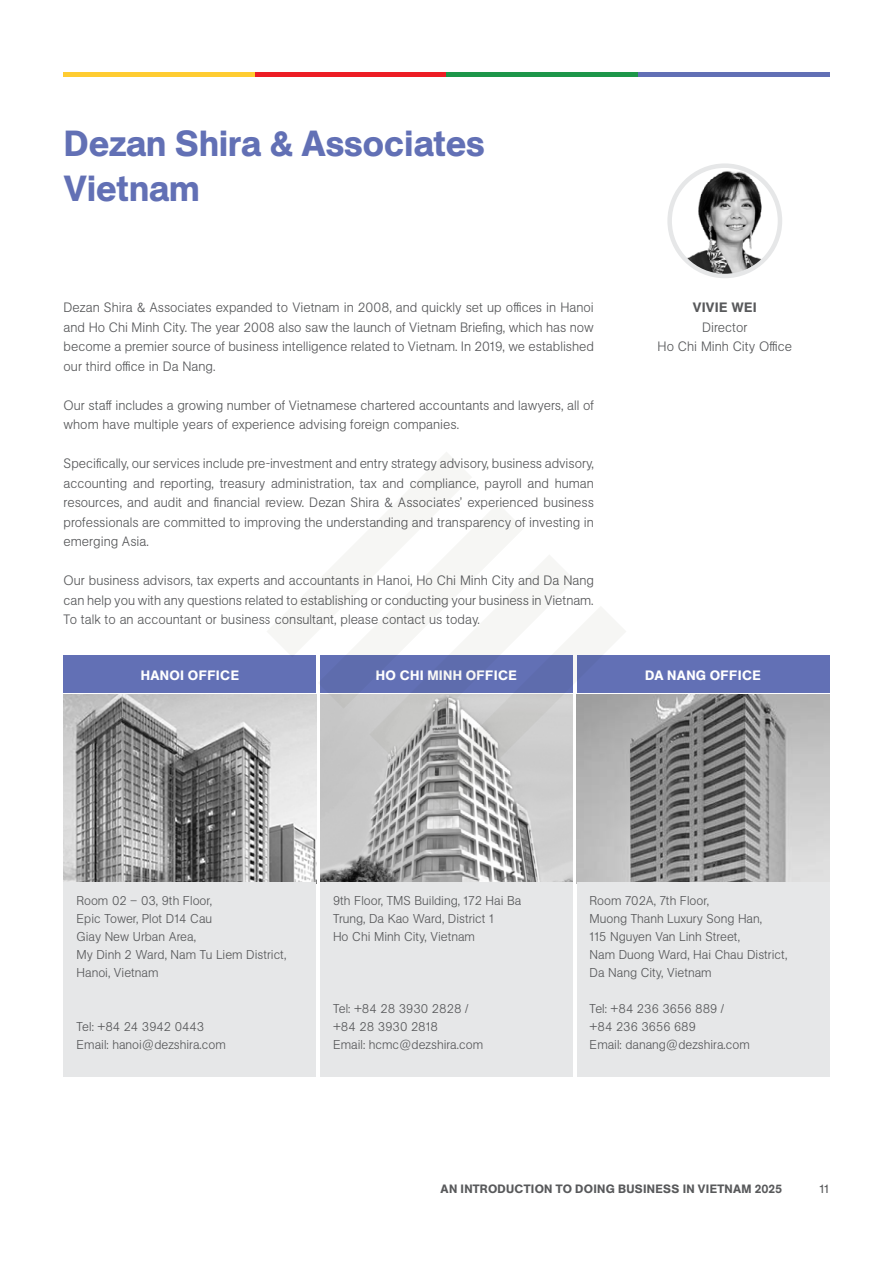
<style>
.page{position:relative;width:893px;height:1263px;background:#fff}
.page>*{position:absolute;margin:0;border:0;box-sizing:border-box;transform-origin:0 0}
.t1{font:500 36px/45px "Unlimited Sans";color:#6270b5}
.t2{font:300 13.5px/19.5px "Unlimited Sans";color:#58595b;text-align:justify}
.t3{font:500 13.5px "Unlimited Sans";letter-spacing:.025em;color:#fff}
.t4{font:500 13.5px "Unlimited Sans";letter-spacing:.025em;color:#58595b}
.t5{font:300 12.75px/18px "Unlimited Sans";color:#58595b}
.t6{font:500 12px "Unlimited Sans";letter-spacing:.025em;color:#58595b}
.t7{font:12px "Unlimited Sans";color:#58595b}
</style>
<div class="page">
<div style="left:64px;top:72px;width:191px;height:5px;background:#ffcc31"></div>
<div style="left:255px;top:72px;width:191px;height:5px;background:#ed1d24"></div>
<div style="left:446px;top:72px;width:192px;height:5px;background:#1d9649"></div>
<div style="left:638px;top:72px;width:191px;height:5px;background:#6270b5"></div>
<img style="left:320px;top:811px;width:253px;height:72px">
<img style="left:577px;top:694px;width:252px;height:189px">
<div style="left:577px;top:656px;width:252px;height:37px;background:#6270b5"></div>
<img style="left:64px;top:694px;width:252px;height:189px">
<div style="left:64px;top:656px;width:252px;height:37px;background:#6270b5"></div>
<div style="left:320px;top:883px;width:253px;height:194px;background:#e6e7e8"></div>
<div style="left:577px;top:883px;width:252px;height:194px;background:#e6e7e8"></div>
<div style="left:64px;top:883px;width:252px;height:194px;background:#e6e7e8"></div>
<img style="left:670px;top:166px;width:110px;height:110px;border-radius:55px">
<div style="left:667px;top:163px;width:115px;height:115px;border:4px solid #e6e7e8;border-radius:50%"></div>
<svg style="left:266px;top:452px;width:360px;height:359px"></svg>
<h1 class="t1" style="left:64px;top:120px;width:423px">Dezan Shira &amp; Associates<br>Vietnam</h1>
<p class="t2" style="left:64px;top:297px;width:532px">Dezan Shira &amp; Associates expanded to Vietnam in 2008, and quickly set up offices in Hanoi and Ho Chi Minh City. The year 2008 also saw the launch of Vietnam Briefing, which has now become a premier source of business intelligence related to Vietnam. In 2019, we established our third office in Da Nang.</p>
<p class="t2" style="left:64px;top:395px;width:532px">Our staff includes a growing number of Vietnamese chartered accountants and lawyers, all of whom have multiple years of experience advising foreign companies.</p>
<p class="t2" style="left:64px;top:453px;width:532px">Specifically, our services include pre-investment and entry strategy advisory, business advisory, accounting and reporting, treasury administration, tax and compliance, payroll and human resources, and audit and financial review. Dezan Shira &amp; Associates’ experienced business professionals are committed to improving the understanding and transparency of investing in emerging Asia.</p>
<p class="t2" style="left:64px;top:570px;width:532px">Our business advisors, tax experts and accountants in Hanoi, Ho Chi Minh City and Da Nang can help you with any questions related to establishing or conducting your business in Vietnam.<br>To talk to an accountant or business consultant, please contact us today.</p>
<p class="t4" style="left:693px;top:298px;width:66px">VIVIE WEI</p>
<p class="t2" style="left:658px;top:317px;width:136px;text-align:center">Director<br>Ho Chi Minh City Office</p>
<p class="t3" style="left:141px;top:665px;width:100px">HANOI OFFICE</p>
<p class="t3" style="left:376px;top:665px;width:143px">HO CHI MINH OFFICE</p>
<p class="t3" style="left:645px;top:665px;width:117px">DA NANG OFFICE</p>
<p class="t5" style="left:77px;top:891px;width:211px">Room 02 – 03, 9th Floor,<br>Epic Tower, Plot D14 Cau<br>Giay New Urban Area,<br>My Dinh 2 Ward, Nam Tu Liem District,<br>Hanoi, Vietnam</p>
<p class="t5" style="left:77px;top:1017px;width:151px">Tel: +84 24 3942 0443<br>Email: hanoi@dezshira.com</p>
<p class="t5" style="left:333px;top:891px;width:190px">9th Floor, TMS Building, 172 Hai Ba<br>Trung, Da Kao Ward, District 1<br>Ho Chi Minh City, Vietnam</p>
<p class="t5" style="left:333px;top:999px;width:152px">Tel: +84 28 3930 2828 / +84 28 3930 2818<br>Email: hcmc@dezshira.com</p>
<p class="t5" style="left:590px;top:891px;width:199px">Room 702A, 7th Floor,<br>Muong Thanh Luxury Song Han,<br>115 Nguyen Van Linh Street,<br>Nam Duong Ward, Hai Chau District,<br>Da Nang City, Vietnam</p>
<p class="t5" style="left:590px;top:999px;width:162px">Tel: +84 236 3656 889 / +84 236 3656 689<br>Email: danang@dezshira.com</p>
<p class="t6" style="left:441px;top:1180px;width:343px">AN INTRODUCTION TO DOING BUSINESS IN VIETNAM 2025</p>
<p class="t7" style="left:819px;top:1180px;width:11px">11</p>
</div>
